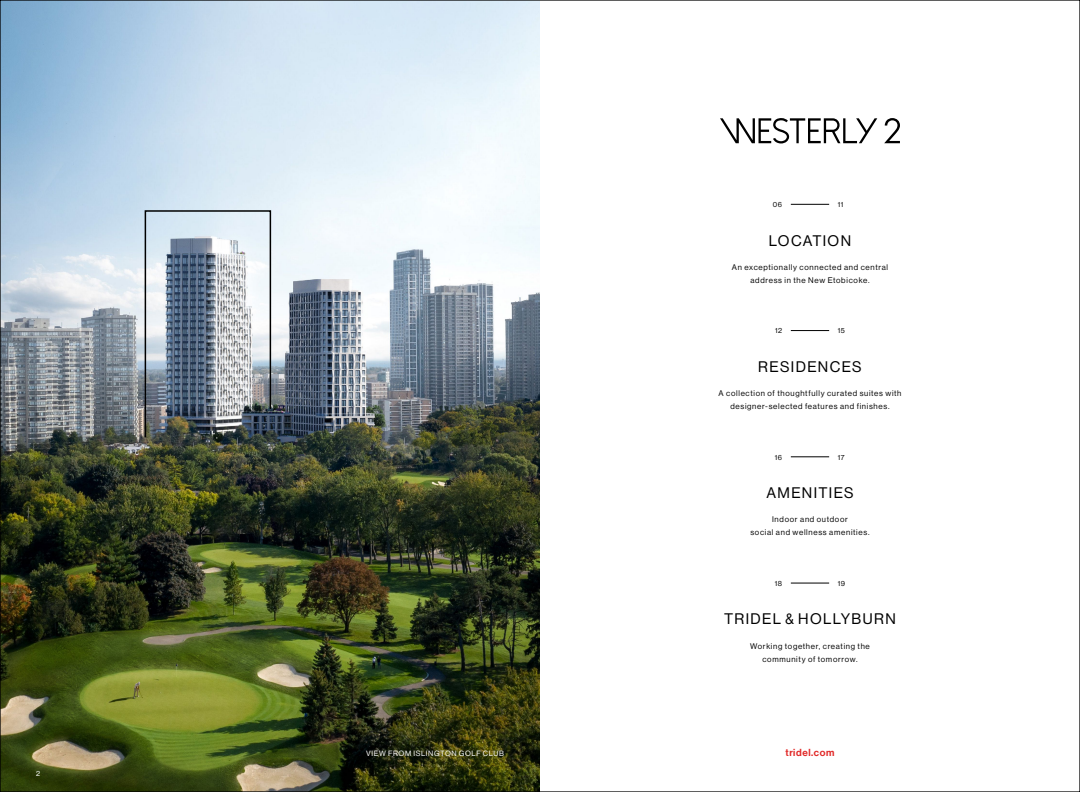
<style>
.page{position:relative;width:1080px;height:792px;background:#fff}
.page>*{position:absolute;margin:0;border:0;box-sizing:border-box;transform-origin:0 0}
.t1{font:15px "N Haas Grotesk DS Pro 55 Rg";letter-spacing:.095em;color:#000}
.t2{font:10px "N Haas Grotesk DS Pro 65 Md";letter-spacing:.06em;color:#e12827}
.t3{font:8px/13px "N Haas Grotesk DS Pro 55 Rg";letter-spacing:.09em;color:#000;text-align:center}
.t4{font:7.5px "N Haas Grotesk DS Pro 55 Rg";letter-spacing:.09em;color:#fff}
.t5{font:7px "N Haas Grotesk DS Pro 55 Rg";letter-spacing:.08em;color:#000}
.t6{font:7px "N Haas Grotesk DS Pro 55 Rg";color:#fff}
</style>
<div class="page">
<img style="left:2px;top:2px;width:538px;height:788px">
<img style="left:144px;top:209px;width:128px;height:230px">
<hr style="left:791px;top:204px;width:38px;height:1px;background:#000">
<hr style="left:791px;top:330px;width:38px;height:1px;background:#000">
<hr style="left:791px;top:457px;width:38px;height:1px;background:#000">
<hr style="left:791px;top:583px;width:38px;height:1px;background:#000">
<svg style="left:720px;top:118px;width:157px;height:25px"></svg>
<svg style="left:884px;top:118px;width:16px;height:25px"></svg>
<p class="t6" style="left:36px;top:769px;width:6px">2</p>
<p class="t4" style="left:366px;top:749px;width:139px">VIEW FROM ISLINGTON GOLF CLUB</p>
<p class="t5" style="left:773px;top:201px;width:11px">06</p>
<p class="t5" style="left:838px;top:201px;width:7px">11</p>
<h1 class="t1" style="left:769px;top:232px;width:84px">LOCATION</h1>
<p class="t3" style="left:732px;top:261px;width:158px">An exceptionally connected and central address in the New Etobicoke.</p>
<p class="t5" style="left:775px;top:327px;width:9px">12</p>
<p class="t5" style="left:838px;top:327px;width:9px">15</p>
<h1 class="t1" style="left:758px;top:358px;width:105px">RESIDENCES</h1>
<p class="t3" style="left:719px;top:387px;width:184px">A collection of thoughtfully curated suites with designer-selected features and finishes.</p>
<p class="t5" style="left:775px;top:453px;width:9px">16</p>
<p class="t5" style="left:838px;top:453px;width:8px">17</p>
<h1 class="t1" style="left:766px;top:484px;width:89px">AMENITIES</h1>
<p class="t3" style="left:750px;top:513px;width:121px">Indoor and outdoor<br>social and wellness amenities.</p>
<p class="t5" style="left:775px;top:579px;width:9px">18</p>
<p class="t5" style="left:838px;top:579px;width:9px">19</p>
<h1 class="t1" style="left:724px;top:611px;width:173px">TRIDEL &amp; HOLLYBURN</h1>
<p class="t3" style="left:750px;top:639px;width:121px">Working together, creating the community of tomorrow.</p>
<p class="t2" style="left:786px;top:747px;width:50px">tridel.com</p>
</div>
